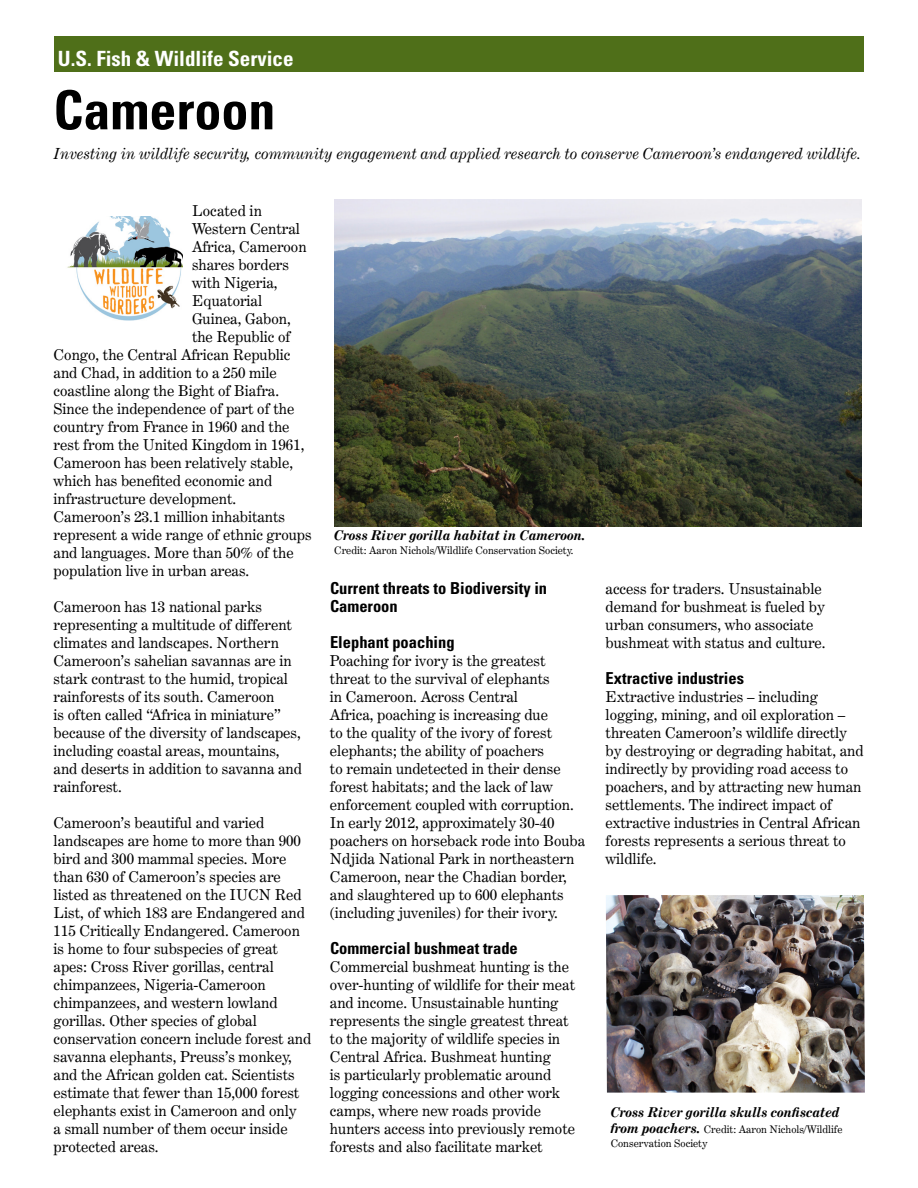
<style>
.page{position:relative;width:918px;height:1188px;background:#fff}
.page>*{position:absolute;margin:0;border:0;box-sizing:border-box;transform-origin:0 0}
.t1{font:700 condensed 54px "Univers";color:#000}
.t2{font:700 condensed 21px "Univers";color:#fff}
.t3{font:700 condensed 16.5px/18px "Univers";color:#000}
.t4{font:italic 15.3px "Century Expanded BT";color:#000}
.t5{font:15px/18px "Century Expanded BT";color:#000}
.t6{font:italic 700 13.5px "Century Expanded BT";color:#000}
.t7{font:10.5px/13.5px "Century Expanded BT";color:#000}
.s1{font-weight:700;font-style:italic;font-size:13.5px}
</style>
<div class="page">
<div style="left:54px;top:36px;width:810px;height:36px;background:#4f6f19"></div>
<img style="left:67px;top:216px;width:116px;height:105px">
<img style="left:606px;top:895px;width:259px;height:198px">
<img style="left:334px;top:200px;width:527px;height:326px">
<h2 class="t2" style="left:58px;top:46px;width:237px">U.S. Fish &amp; Wildlife Service</h2>
<h1 class="t1" style="left:53px;top:77px;width:223px">Cameroon</h1>
<p class="t4" style="left:53px;top:144px;width:809px">Investing in wildlife security, community engagement and applied research to conserve Cameroon’s endangered wildlife.</p>
<p class="t5" style="left:192px;top:201px;width:72px">Located in</p>
<p class="t5" style="left:192px;top:219px;width:109px">Western Central</p>
<p class="t5" style="left:192px;top:237px;width:116px">Africa, Cameroon</p>
<p class="t5" style="left:192px;top:255px;width:99px">shares borders</p>
<p class="t5" style="left:192px;top:273px;width:87px">with Nigeria,</p>
<p class="t5" style="left:192px;top:291px;width:72px">Equatorial</p>
<p class="t5" style="left:192px;top:309px;width:100px">Guinea, Gabon,</p>
<p class="t5" style="left:192px;top:327px;width:100px">the Republic of</p>
<p class="t5" style="left:54px;top:345px;width:238px">Congo, the Central African Republic</p>
<p class="t5" style="left:54px;top:363px;width:225px">and Chad, in addition to a 250 mile</p>
<p class="t5" style="left:54px;top:381px;width:227px">coastline along the Bight of Biafra.</p>
<p class="t5" style="left:54px;top:399px;width:242px">Since the independence of part of the</p>
<p class="t5" style="left:54px;top:417px;width:237px">country from France in 1960 and the</p>
<p class="t5" style="left:54px;top:435px;width:252px">rest from the United Kingdom in 1961,</p>
<p class="t5" style="left:54px;top:453px;width:241px">Cameroon has been relatively stable,</p>
<p class="t5" style="left:54px;top:471px;width:220px">which has benefited economic and</p>
<p class="t5" style="left:54px;top:489px;width:184px">infrastructure development.</p>
<p class="t5" style="left:54px;top:507px;width:233px">Cameroon’s 23.1 million inhabitants</p>
<p class="t5" style="left:54px;top:525px;width:260px">represent a wide range of ethnic groups</p>
<p class="t5" style="left:54px;top:543px;width:242px">and languages. More than 50% of the</p>
<p class="t5" style="left:54px;top:561px;width:197px">population live in urban areas.</p>
<p class="t5" style="left:54px;top:597px;width:250px">Cameroon has 13 national parks representing a multitude of different climates and landscapes. Northern Cameroon’s sahelian savannas are in stark contrast to the humid, tropical rainforests of its south. Cameroon<br>is often called “Africa in miniature” because of the diversity of landscapes, including coastal areas, mountains, and deserts in addition to savanna and rainforest.</p>
<p class="t5" style="left:54px;top:813px;width:259px">Cameroon’s beautiful and varied landscapes are home to more than 900 bird and 300 mammal species. More than 630 of Cameroon’s species are listed as threatened on the IUCN Red List, of which 183 are Endangered and 115 Critically Endangered. Cameroon is home to four subspecies of great apes: Cross River gorillas, central chimpanzees, Nigeria-Cameroon chimpanzees, and western lowland gorillas. Other species of global conservation concern include forest and savanna elephants, Preuss’s monkey, and the African golden cat. Scientists estimate that fewer than 15,000 forest elephants exist in Cameroon and only<br>a small number of them occur inside protected areas.</p>
<p class="t6" style="left:334px;top:527px;width:253px">Cross River gorilla habitat in Cameroon.</p>
<p class="t7" style="left:334px;top:543px;width:241px">Credit: Aaron Nichols/Wildlife Conservation Society.</p>
<p class="t3" style="left:330px;top:579px;width:219px">Current threats to Biodiversity in<br>Cameroon</p>
<p class="t3" style="left:330px;top:633px;width:126px">Elephant poaching</p>
<p class="t5" style="left:330px;top:651px;width:257px">Poaching for ivory is the greatest threat to the survival of elephants<br>in Cameroon. Across Central<br>Africa, poaching is increasing due<br>to the quality of the ivory of forest elephants; the ability of poachers<br>to remain undetected in their dense forest habitats; and the lack of law enforcement coupled with corruption.<br>In early 2012, approximately 30-40 poachers on horseback rode into Bouba Ndjida National Park in northeastern Cameroon, near the Chadian border, and slaughtered up to 600 elephants (including juveniles) for their ivory.</p>
<p class="t3" style="left:330px;top:939px;width:189px">Commercial bushmeat trade</p>
<p class="t5" style="left:330px;top:957px;width:247px">Commercial bushmeat hunting is the over-hunting of wildlife for their meat and income. Unsustainable hunting represents the single greatest threat to the majority of wildlife species in Central Africa. Bushmeat hunting<br>is particularly problematic around logging concessions and other work camps, where new roads provide hunters access into previously remote forests and also facilitate market</p>
<p class="t5" style="left:606px;top:579px;width:222px">access for traders. Unsustainable demand for bushmeat is fueled by urban consumers, who associate bushmeat with status and culture.</p>
<p class="t3" style="left:606px;top:669px;width:140px">Extractive industries</p>
<p class="t5" style="left:606px;top:687px;width:260px">Extractive industries – including logging, mining, and oil exploration – threaten Cameroon’s wildlife directly by destroying or degrading habitat, and indirectly by providing road access to poachers, and by attracting new human settlements. The indirect impact of extractive industries in Central African forests represents a serious threat to wildlife.</p>
<p class="t6" style="left:611px;top:1104px;width:231px">Cross River gorilla skulls confiscated</p>
<p class="t7" style="left:611px;top:1123px;width:233px"><span class="s1">from poachers.</span> Credit: Aaron Nichols/Wildlife<br>Conservation Society</p>
</div>
